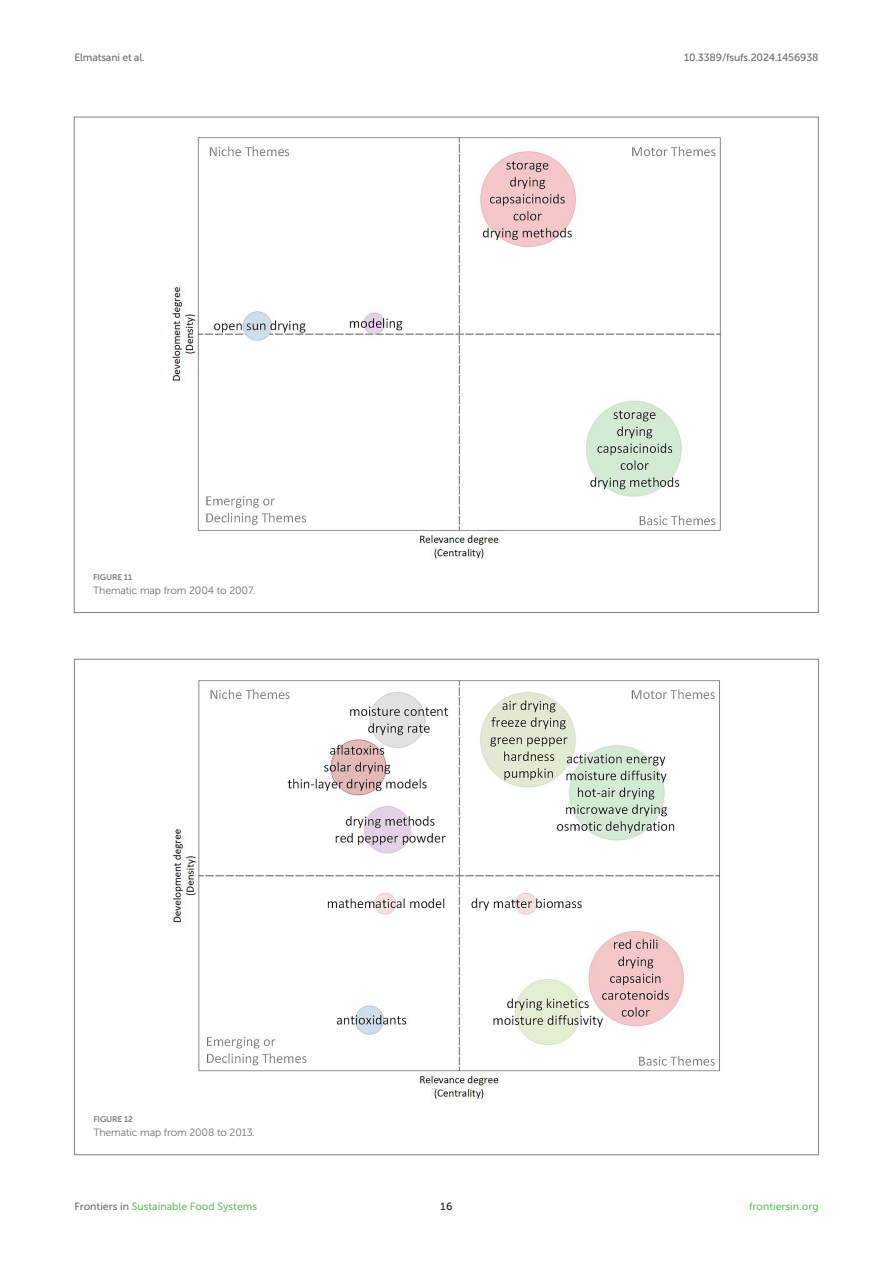
<style>
.page{position:relative;width:893px;height:1263px;background:#fff}
.page>*{position:absolute;margin:0;border:0;box-sizing:border-box;transform-origin:0 0}
.FIG_LEG{font:10.5px "Museo Sans 300";letter-spacing:-.01em;color:#706f70}
.t1{font:10.5px "Museo Sans 500";color:#65c161}
.t2{font:10.5px "Museo Sans 500";letter-spacing:-.015em;color:#706f70}
.t3{font:10.5px "Museo Sans 500";color:#1b1c1b}
.FIG_HD{font:8.25px "Museo Sans 700";letter-spacing:-.01em;color:#7e7f7f}
.s1{color:#706f70}
</style>
<div class="page">
<img style="left:172px;top:137px;width:549px;height:423px">
<img style="left:173px;top:680px;width:547px;height:421px">
<p class="t2" style="left:74px;top:51px;width:72px">Elmatsani et al.</p>
<p class="t2" style="left:684px;top:51px;width:136px">10.3389/fsufs.2024.1456938</p>
<p class="FIG_HD" style="left:93px;top:573px;width:41px">FIGURE 11</p>
<p class="FIG_LEG" style="left:93px;top:584px;width:164px">Thematic map from 2004 to 2007.</p>
<p class="FIG_HD" style="left:93px;top:1115px;width:41px">FIGURE 12</p>
<p class="FIG_LEG" style="left:93px;top:1126px;width:163px">Thematic map from 2008 to 2013.</p>
<p class="t1" style="left:74px;top:1200px;width:184px"><span class="s1">Frontiers in</span> Sustainable Food Systems</p>
<p class="t3" style="left:440px;top:1200px;width:13px">16</p>
<p class="t1" style="left:749px;top:1200px;width:71px">frontiersin.org</p>
</div>
